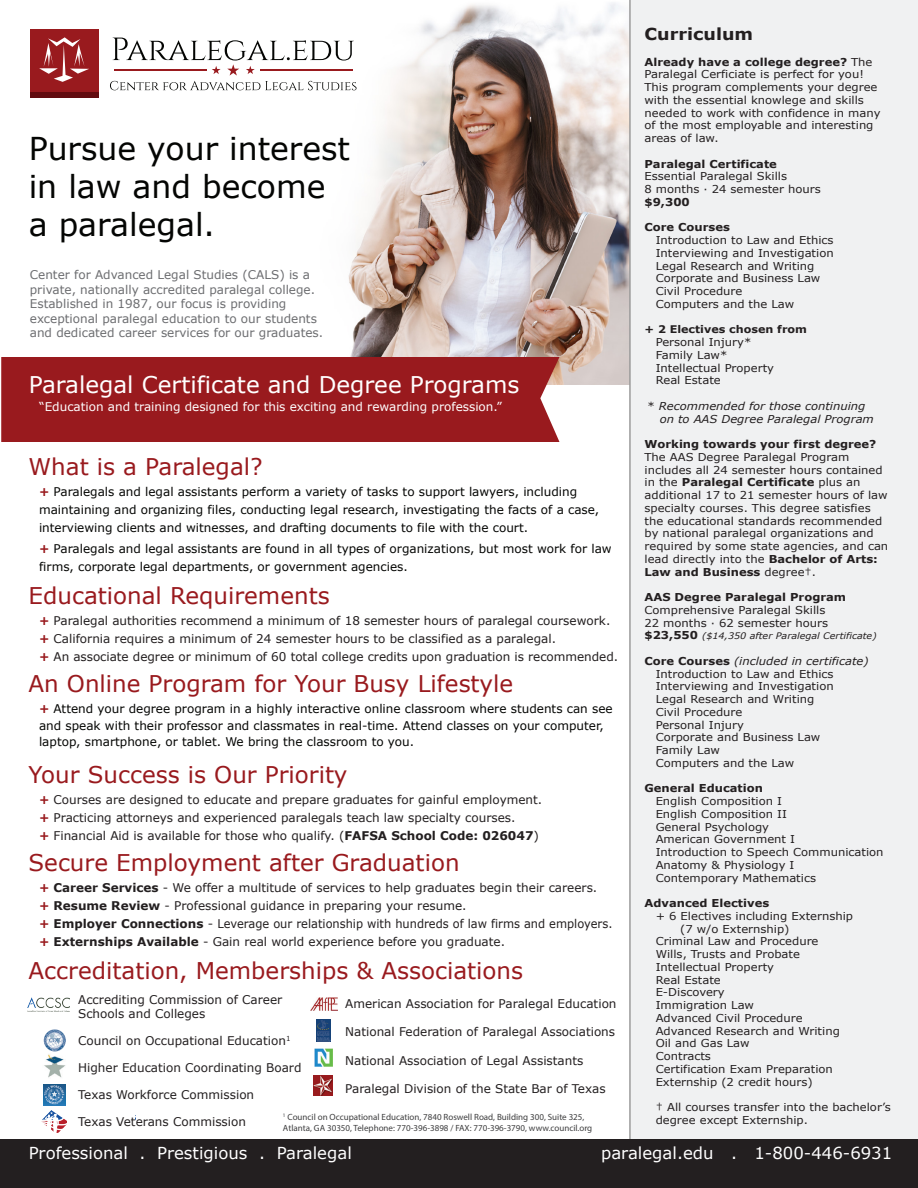
<style>
.page{position:relative;width:918px;height:1188px;background:#fff}
.page>*{position:absolute;margin:0;border:0;box-sizing:border-box;transform-origin:0 0}
.t1{font:31.5px/37.8px "Verdana";color:#040503}
.t2{font:23.1px "Verdana";color:#991a1e}
.t3{font:23.1px "Verdana";color:#fff}
.t4{font:16.5px "Verdana";color:#fff}
.t5{font:700 16.5px "Verdana";color:#231f20;scale:1.06 1}
.t6{font:12px/18px "Verdana";color:#231f20}
.t7{font:12px/18px "Verdana";color:#040503}
.t8{font:12px/18px "Verdana";color:#211d1e}
.t9{font:12px/14.4px "Verdana";color:#6c6d70}
.t10{font:12px "Verdana";color:#fff}
.t11{font:10.8px/12.8px "Verdana";color:#231f20;scale:1.06 1}
.t12{font:700 10.8px "Verdana";color:#231f20;scale:1.06 1}
.t13{font:italic 10.8px/12.8px "Verdana";color:#231f20;scale:1.06 1}
.t14{font:700 10.5px "Verdana";color:#231f20;scale:1.06 1}
.t15{font:9px/10.8px "Myriad Pro";color:#3e3e3f}
.t16{font:italic 9px "Verdana";color:#231f20;scale:1.06 1}
.s1{font-weight:700;color:#991a1e}
.s2{color:#231f20}
.s3{font-weight:700}
.s4{font-style:normal}
.s5{font-weight:700;font-style:normal;font-size:10.8px}
.s6{font-style:italic}
</style>
<div class="page">
<img style="left:223px;top:3px;width:406px;height:381px">
<div style="left:631px;top:0;width:287px;height:1188px;background:#f0f1f2"></div>
<hr style="left:629px;top:0;width:2px;height:1188px;background:#999">
<div style="left:0;top:1139px;width:918px;height:49px;background:#231f20"></div>
<div style="left:1px;top:357px;width:558px;height:85px;background:#991a1e"></div>
<div style="left:30px;top:29px;width:68px;height:69px;background:#991a1e"></div>
<svg style="left:39px;top:37px;width:50px;height:45px"></svg>
<div style="left:30px;top:92px;width:68px;height:6px;background:#620b0f"></div>
<svg style="left:110px;top:38px;width:247px;height:52px"></svg>
<hr style="left:114px;top:69px;width:92px;height:1px;background:#991a1e">
<hr style="left:260px;top:69px;width:92px;height:1px;background:#991a1e">
<img style="left:44px;top:1054px;width:22px;height:24px">
<img style="left:44px;top:1084px;width:22px;height:21px">
<img style="left:44px;top:1029px;width:22px;height:22px;border-radius:11px">
<img style="left:41px;top:1111px;width:26px;height:22px">
<img style="left:310px;top:998px;width:27px;height:12px">
<img style="left:316px;top:1020px;width:15px;height:22px">
<img style="left:315px;top:1048px;width:17px;height:18px">
<img style="left:313px;top:1076px;width:19px;height:19px">
<img style="left:28px;top:998px;width:42px;height:14px">
<h1 class="t1" style="left:29px;top:130px;width:323px">Pursue your interest in law and become a paralegal.</h1>
<p class="t9" style="left:30px;top:268px;width:295px">Center for Advanced Legal Studies (CALS) is a private, nationally accredited paralegal college.<br>Established in 1987, our focus is providing exceptional paralegal education to our students and dedicated career services for our graduates.</p>
<h2 class="t3" style="left:29px;top:369px;width:492px">Paralegal Certificate and Degree Programs</h2>
<p class="t10" style="left:39px;top:399px;width:464px">“Education and training designed for this exciting and rewarding profession.”</p>
<h2 class="t2" style="left:29px;top:450px;width:236px">What is a Paralegal?</h2>
<p class="t7" style="left:39px;top:482px;width:562px"><span class="s1">+</span> Paralegals and legal assistants perform a variety of tasks to support lawyers, including maintaining and organizing files, conducting legal research, investigating the facts of a case, interviewing clients and witnesses, and drafting documents to file with the court.</p>
<p class="t7" style="left:39px;top:539px;width:574px"><span class="s1">+</span> Paralegals and legal assistants are found in all types of organizations, but most work for law firms, corporate legal departments, or government agencies.</p>
<h2 class="t2" style="left:29px;top:580px;width:303px">Educational Requirements</h2>
<p class="t8" style="left:39px;top:612px;width:581px"><span class="s1">+</span> Paralegal authorities recommend a minimum of 18 semester hours of paralegal coursework. <span class="s1">+</span> <span class="s2">California requires a minimum of 24 semester hours to be classified as a paralegal.<br></span><span class="s1">+</span> An associate degree or minimum of 60 total college credits upon graduation is recommended.</p>
<h2 class="t2" style="left:29px;top:668px;width:486px">An Online Program for Your Busy Lifestyle</h2>
<p class="t7" style="left:39px;top:700px;width:575px;line-height:16.5px"><span class="s1">+</span> Attend your degree program in a highly interactive online classroom where students can see and speak with their professor and classmates in real-time. Attend classes on your computer, laptop, smartphone, or tablet. We bring the classroom to you.</p>
<h2 class="t2" style="left:29px;top:759px;width:321px">Your Success is Our Priority</h2>
<p class="t6" style="left:39px;top:790px;width:505px"><span class="s1">+</span> Courses are designed to educate and prepare graduates for gainful employment. <span class="s1">+</span> Practicing attorneys and experienced paralegals teach law specialty courses.<br><span class="s1">+</span> Financial Aid is available for those who qualify. (<span class="s3">FAFSA School Code: 026047</span>)</p>
<h2 class="t2" style="left:29px;top:846px;width:433px">Secure Employment after Graduation</h2>
<p class="t6" style="left:39px;top:878px;width:575px"><span class="s1">+</span> <span class="s3">Career Services</span> - We offer a multitude of services to help graduates begin their careers.<br><span class="s1">+</span> <span class="s3">Resume Review</span> - Professional guidance in preparing your resume.<br><span class="s1">+</span> <span class="s3">Employer Connections</span> - Leverage our relationship with hundreds of law firms and employers. <span class="s1">+</span> <span class="s3">Externships Available</span> - Gain real world experience before you graduate.</p>
<h2 class="t2" style="left:29px;top:955px;width:496px">Accreditation, Memberships &amp; Associations</h2>
<p class="t6" style="left:78px;top:992px;width:206px;line-height:14.4px">Accrediting Commission of Career<br>Schools and Colleges</p>
<p class="t6" style="left:78px;top:1032px;width:214px">Council on Occupational Education<sup>1</sup></p>
<p class="t6" style="left:78px;top:1059px;width:225px">Higher Education Coordinating Board</p>
<p class="t6" style="left:78px;top:1086px;width:178px">Texas Workforce Commission</p>
<p class="t6" style="left:78px;top:1113px;width:169px">Texas Veterans Commission</p>
<p class="t6" style="left:345px;top:994px;width:273px">American Association for Paralegal Education</p>
<p class="t6" style="left:345px;top:1023px;width:271px">National Federation of Paralegal Associations</p>
<p class="t6" style="left:345px;top:1051px;width:240px">National Association of Legal Assistants</p>
<p class="t6" style="left:345px;top:1080px;width:262px">Paralegal Division of the State Bar of Texas</p>
<p class="t15" style="left:283px;top:1111px;width:311px"><sup>1</sup> Council on Occupational Education, 7840 Roswell Road, Building 300, Suite 325,<br>Atlanta, GA 30350, Telephone: 770-396-3898 / FAX: 770-396-3790, www.council.org</p>
<h3 class="t5" style="left:645px;top:22px;width:104px">Curriculum</h3>
<p class="t11" style="left:645px;top:55px;width:224px"><span class="s3">Already have a college degree?</span> The Paralegal Cerficiate is perfect for you!<br>This program complements your degree with the essential knowlege and skills needed to work with confidence in many of the most employable and interesting areas of law.</p>
<p class="t12" style="left:645px;top:156px;width:126px">Paralegal Certificate</p>
<p class="t11" style="left:645px;top:170px;width:168px">Essential Paralegal Skills<br>8 months ∙ 24 semester hours</p>
<p class="t12" style="left:645px;top:194px;width:44px">$9,300</p>
<p class="t12" style="left:645px;top:220px;width:82px">Core Courses</p>
<p class="t11" style="left:656px;top:234px;width:169px">Introduction to Law and Ethics<br>Interviewing and Investigation<br>Legal Research and Writing<br>Corporate and Business Law<br>Civil Procedure<br>Computers and the Law</p>
<p class="t14" style="left:645px;top:322px;width:155px">+ 2 Electives chosen from</p>
<p class="t11" style="left:656px;top:336px;width:113px">Personal Injury*<br>Family Law*<br>Intellectual Property<br>Real Estate</p>
<p class="t13" style="left:660px;top:399px;width:204px;text-indent:-12px"><span class="s4">*</span> Recommended for those continuing on to AAS Degree Paralegal Program</p>
<p class="t12" style="left:645px;top:437px;width:220px">Working towards your first degree?</p>
<p class="t11" style="left:645px;top:450px;width:232px">The AAS Degree Paralegal Program includes all 24 semester hours contained in the <span class="s3">Paralegal Certificate</span> plus an additional 17 to 21 semester hours of law specialty courses. This degree satisfies the educational standards recommended by national paralegal organizations and required by some state agencies, and can lead directly into the <span class="s3">Bachelor of Arts:<br>Law and Business</span> degree†.</p>
<p class="t12" style="left:645px;top:590px;width:192px">AAS Degree Paralegal Program</p>
<p class="t11" style="left:645px;top:603px;width:175px">Comprehensive Paralegal Skills<br>22 months ∙ 62 semester hours</p>
<p class="t16" style="left:645px;top:630px;width:221px"><span class="s5">$23,550</span> ($14,350 after Paralegal Certificate)</p>
<p class="t11" style="left:656px;top:654px;width:203px;text-indent:-11px"><span class="s3">Core Courses</span> <span class="s6">(included in certificate)<br></span>Introduction to Law and Ethics<br>Interviewing and Investigation<br>Legal Research and Writing<br>Civil Procedure<br>Personal Injury<br>Corporate and Business Law<br>Family Law<br>Computers and the Law</p>
<p class="t12" style="left:645px;top:781px;width:113px">General Education</p>
<p class="t11" style="left:656px;top:795px;width:217px">English Composition I<br>English Composition II<br>General Psychology<br>American Government I<br>Introduction to Speech Communication<br>Anatomy &amp; Physiology I<br>Contemporary Mathematics</p>
<p class="t12" style="left:645px;top:896px;width:119px">Advanced Electives</p>
<p class="t11" style="left:656px;top:909px;width:188px">+ 6 Electives including Externship</p>
<p class="t11" style="left:680px;top:922px;width:105px">(7 w/o Externship)</p>
<p class="t11" style="left:656px;top:935px;width:155px">Criminal Law and Procedure</p>
<p class="t11" style="left:656px;top:948px;width:138px">Wills, Trusts and Probate</p>
<p class="t11" style="left:656px;top:960px;width:113px">Intellectual Property</p>
<p class="t11" style="left:656px;top:973px;width:63px">Real Estate</p>
<p class="t11" style="left:656px;top:986px;width:67px">E-Discovery</p>
<p class="t11" style="left:656px;top:999px;width:94px">Immigration Law</p>
<p class="t11" style="left:656px;top:1011px;width:140px">Advanced Civil Procedure</p>
<p class="t11" style="left:656px;top:1024px;width:175px">Advanced Research and Writing</p>
<p class="t11" style="left:656px;top:1037px;width:90px">Oil and Gas Law</p>
<p class="t11" style="left:656px;top:1050px;width:54px">Contracts</p>
<p class="t11" style="left:656px;top:1062px;width:169px">Certification Exam Preparation</p>
<p class="t11" style="left:656px;top:1075px;width:150px">Externship (2 credit hours)</p>
<p class="t11" style="left:656px;top:1101px;width:223px">† All courses transfer into the bachelor’s degree except Externship.</p>
<h3 class="t4" style="left:29px;top:1142px;width:325px">Professional . Prestigious . Paralegal</h3>
<h3 class="t4" style="left:601px;top:1142px;width:293px">paralegal.edu . 1-800-446-6931</h3>
</div>
